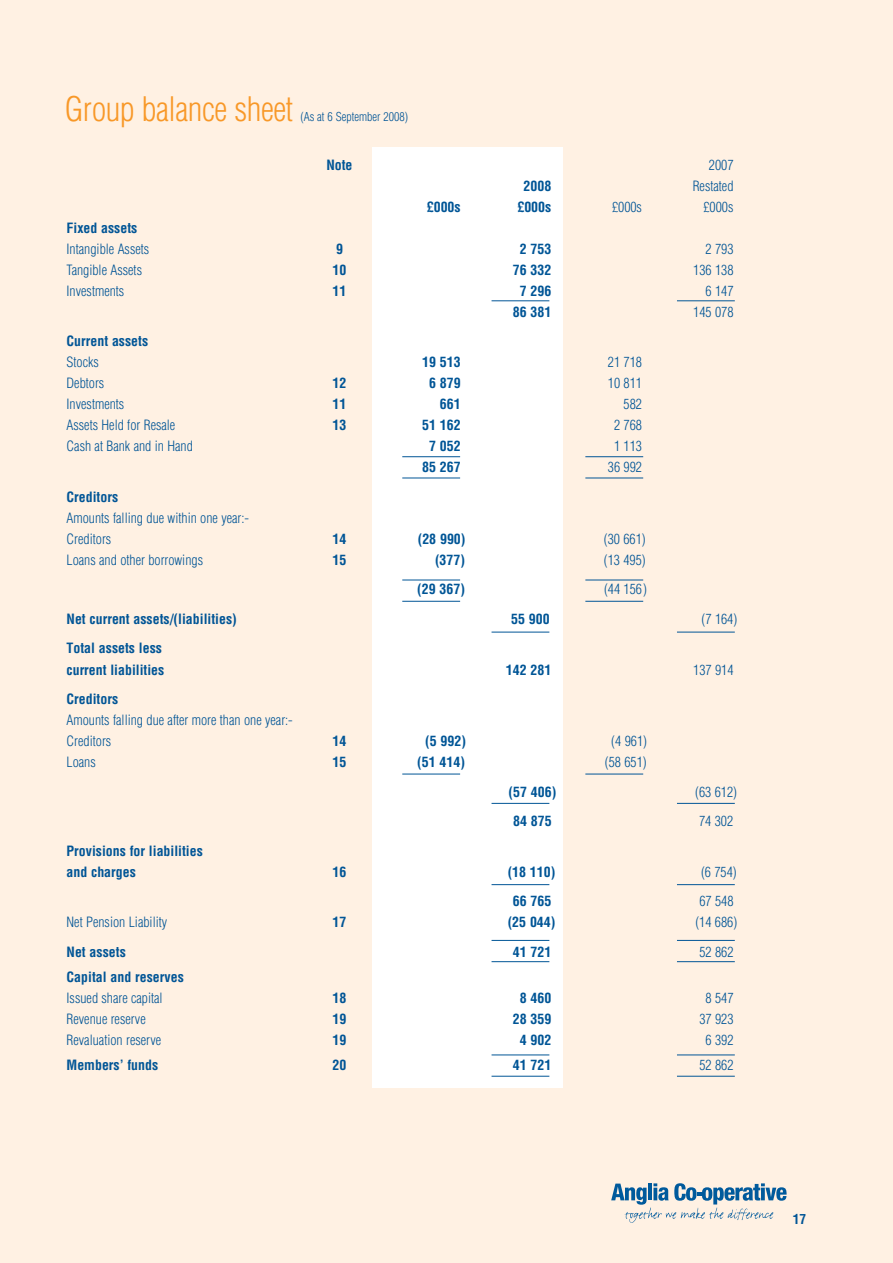
<style>
.page{position:relative;width:893px;height:1263px;background:#fff}
.page>*{position:absolute;margin:0;border:0;box-sizing:border-box;transform-origin:0 0}
.t1{font:300 condensed 33px "Helvetica";letter-spacing:-.015em;color:#f89828}
.t2{font:300 condensed 13.8px/21px "Helvetica";color:#005596}
.t3{font:700 condensed 13.8px/21px "Helvetica";color:#005596}
.t4{font:700 condensed 13.5px "Helvetica";color:#005596}
.t5{font:300 condensed 12px "Helvetica";color:#005596}
</style>
<div class="page">
<div style="left:0;top:1px;width:893px;height:1262px;background:#fff1e3"></div>
<div style="left:372px;top:147px;width:191px;height:941px;background:#fff"></div>
<svg style="left:611px;top:1183px;width:175px;height:40px"></svg>
<hr style="left:492px;top:632px;width:57px;height:1px;background:#005596">
<hr style="left:402px;top:456px;width:58px;height:1px;background:#005596">
<hr style="left:585px;top:456px;width:58px;height:1px;background:#005596">
<hr style="left:402px;top:580px;width:58px;height:1px;background:#005596">
<hr style="left:585px;top:580px;width:58px;height:1px;background:#005596">
<hr style="left:402px;top:601px;width:58px;height:1px;background:#005596">
<hr style="left:585px;top:601px;width:58px;height:1px;background:#005596">
<hr style="left:402px;top:774px;width:58px;height:1px;background:#005596">
<hr style="left:585px;top:774px;width:58px;height:1px;background:#005596">
<hr style="left:402px;top:478px;width:58px;height:1px;background:#005596">
<hr style="left:585px;top:478px;width:58px;height:1px;background:#005596">
<hr style="left:677px;top:632px;width:58px;height:1px;background:#005596">
<hr style="left:492px;top:300px;width:57px;height:1px;background:#005596">
<hr style="left:677px;top:300px;width:58px;height:1px;background:#005596">
<hr style="left:492px;top:803px;width:57px;height:1px;background:#005596">
<hr style="left:677px;top:803px;width:58px;height:1px;background:#005596">
<hr style="left:492px;top:884px;width:57px;height:1px;background:#005596">
<hr style="left:677px;top:884px;width:58px;height:1px;background:#005596">
<hr style="left:492px;top:940px;width:57px;height:1px;background:#005596">
<hr style="left:677px;top:940px;width:58px;height:1px;background:#005596">
<hr style="left:492px;top:961px;width:57px;height:1px;background:#005596">
<hr style="left:677px;top:961px;width:58px;height:1px;background:#005596">
<hr style="left:492px;top:1054px;width:57px;height:1px;background:#005596">
<hr style="left:677px;top:1054px;width:58px;height:1px;background:#005596">
<hr style="left:492px;top:1076px;width:57px;height:1px;background:#005596">
<hr style="left:677px;top:1076px;width:58px;height:1px;background:#005596">
<h1 class="t1" style="left:65px;top:96px;width:230px">Group balance sheet</h1>
<p class="t5" style="left:300px;top:112px;width:109px">(As at 6 September 2008)</p>
<p class="t3" style="left:326px;top:156px;width:28px">Note</p>
<p class="t2" style="left:709px;top:156px;width:26px">2007</p>
<p class="t3" style="left:524px;top:177px;width:29px">2008</p>
<p class="t2" style="left:693px;top:177px;width:42px">Restated</p>
<p class="t3" style="left:427px;top:198px;width:35px">£000s</p>
<p class="t3" style="left:517px;top:198px;width:35px">£000s</p>
<p class="t2" style="left:612px;top:198px;width:32px">£000s</p>
<p class="t2" style="left:703px;top:198px;width:32px">£000s</p>
<p class="t3" style="left:67px;top:219px;width:72px">Fixed assets</p>
<p class="t2" style="left:67px;top:240px;width:84px">Intangible Assets</p>
<p class="t3" style="left:336px;top:240px;width:8px">9</p>
<p class="t3" style="left:520px;top:240px;width:33px">2 753</p>
<p class="t2" style="left:705px;top:240px;width:30px">2 793</p>
<p class="t2" style="left:67px;top:261px;width:77px">Tangible Assets</p>
<p class="t3" style="left:333px;top:261px;width:15px">10</p>
<p class="t3" style="left:513px;top:261px;width:40px">76 332</p>
<p class="t2" style="left:693px;top:261px;width:42px">136 138</p>
<p class="t2" style="left:67px;top:282px;width:59px">Investments</p>
<p class="t3" style="left:333px;top:282px;width:15px">11</p>
<p class="t3" style="left:520px;top:282px;width:33px">7 296</p>
<p class="t2" style="left:705px;top:282px;width:30px">6 147</p>
<p class="t3" style="left:513px;top:303px;width:40px">86 381</p>
<p class="t2" style="left:693px;top:303px;width:42px">145 078</p>
<p class="t3" style="left:67px;top:332px;width:83px">Current assets</p>
<p class="t2" style="left:67px;top:353px;width:34px">Stocks</p>
<p class="t3" style="left:422px;top:353px;width:40px">19 513</p>
<p class="t2" style="left:608px;top:353px;width:36px">21 718</p>
<p class="t2" style="left:67px;top:374px;width:39px">Debtors</p>
<p class="t3" style="left:333px;top:374px;width:15px">12</p>
<p class="t3" style="left:429px;top:374px;width:33px">6 879</p>
<p class="t2" style="left:608px;top:374px;width:36px">10 811</p>
<p class="t2" style="left:67px;top:395px;width:59px">Investments</p>
<p class="t3" style="left:333px;top:395px;width:15px">11</p>
<p class="t3" style="left:440px;top:395px;width:22px">661</p>
<p class="t2" style="left:624px;top:395px;width:20px">582</p>
<p class="t2" style="left:67px;top:416px;width:110px">Assets Held for Resale</p>
<p class="t3" style="left:333px;top:416px;width:15px">13</p>
<p class="t3" style="left:422px;top:416px;width:40px">51 162</p>
<p class="t2" style="left:614px;top:416px;width:30px">2 768</p>
<p class="t2" style="left:67px;top:437px;width:128px">Cash at Bank and in Hand</p>
<p class="t3" style="left:429px;top:437px;width:33px">7 052</p>
<p class="t2" style="left:614px;top:437px;width:30px">1 113</p>
<p class="t3" style="left:422px;top:458px;width:40px">85 267</p>
<p class="t2" style="left:608px;top:458px;width:36px">36 992</p>
<p class="t3" style="left:67px;top:488px;width:53px">Creditors</p>
<p class="t2" style="left:67px;top:509px;width:184px">Amounts falling due within one year:-<br>Creditors</p>
<p class="t3" style="left:333px;top:530px;width:15px">14</p>
<p class="t3" style="left:418px;top:530px;width:49px">(28 990)</p>
<p class="t2" style="left:604px;top:530px;width:43px">(30 661)</p>
<p class="t2" style="left:67px;top:551px;width:138px">Loans and other borrowings</p>
<p class="t3" style="left:333px;top:551px;width:15px">15</p>
<p class="t3" style="left:435px;top:551px;width:32px">(377)</p>
<p class="t2" style="left:604px;top:551px;width:43px">(13 495)</p>
<p class="t3" style="left:417px;top:580px;width:49px">(29 367)</p>
<p class="t2" style="left:604px;top:580px;width:44px">(44 156)</p>
<p class="t3" style="left:67px;top:610px;width:172px">Net current assets/(liabilities)</p>
<p class="t3" style="left:511px;top:610px;width:40px">55 900</p>
<p class="t2" style="left:702px;top:610px;width:37px">(7 164)</p>
<p class="t3" style="left:67px;top:639px;width:99px">Total assets less current liabilities</p>
<p class="t3" style="left:506px;top:660px;width:47px">142 281</p>
<p class="t2" style="left:693px;top:660px;width:42px">137 914</p>
<p class="t3" style="left:67px;top:690px;width:53px">Creditors</p>
<p class="t2" style="left:67px;top:711px;width:228px">Amounts falling due after more than one year:-<br>Creditors</p>
<p class="t3" style="left:333px;top:732px;width:15px">14</p>
<p class="t3" style="left:425px;top:732px;width:42px">(5 992)</p>
<p class="t2" style="left:611px;top:732px;width:37px">(4 961)</p>
<p class="t2" style="left:67px;top:753px;width:31px">Loans</p>
<p class="t3" style="left:333px;top:753px;width:15px">15</p>
<p class="t3" style="left:417px;top:753px;width:49px">(51 414)</p>
<p class="t2" style="left:605px;top:753px;width:43px">(58 651)</p>
<p class="t3" style="left:509px;top:782px;width:49px">(57 406)</p>
<p class="t2" style="left:695px;top:782px;width:43px">(63 612)</p>
<p class="t3" style="left:513px;top:812px;width:40px">84 875</p>
<p class="t2" style="left:699px;top:812px;width:36px">74 302</p>
<p class="t3" style="left:67px;top:841px;width:138px">Provisions for liabilities and charges</p>
<p class="t3" style="left:333px;top:862px;width:15px">16</p>
<p class="t3" style="left:508px;top:862px;width:49px">(18 110)</p>
<p class="t2" style="left:701px;top:862px;width:37px">(6 754)</p>
<p class="t3" style="left:513px;top:892px;width:40px">66 765</p>
<p class="t2" style="left:699px;top:892px;width:36px">67 548</p>
<p class="t2" style="left:67px;top:913px;width:102px">Net Pension Liability</p>
<p class="t3" style="left:333px;top:913px;width:15px">17</p>
<p class="t3" style="left:508px;top:913px;width:49px">(25 044)</p>
<p class="t2" style="left:695px;top:913px;width:43px">(14 686)</p>
<p class="t3" style="left:67px;top:942px;width:61px">Net assets</p>
<p class="t3" style="left:513px;top:942px;width:40px">41 721</p>
<p class="t2" style="left:699px;top:942px;width:36px">52 862</p>
<p class="t3" style="left:67px;top:967px;width:119px">Capital and reserves</p>
<p class="t2" style="left:67px;top:988px;width:98px">Issued share capital</p>
<p class="t3" style="left:333px;top:988px;width:15px">18</p>
<p class="t3" style="left:520px;top:988px;width:33px">8 460</p>
<p class="t2" style="left:705px;top:988px;width:30px">8 547</p>
<p class="t2" style="left:67px;top:1009px;width:81px">Revenue reserve</p>
<p class="t3" style="left:333px;top:1009px;width:15px">19</p>
<p class="t3" style="left:513px;top:1009px;width:40px">28 359</p>
<p class="t2" style="left:699px;top:1009px;width:36px">37 923</p>
<p class="t2" style="left:67px;top:1030px;width:96px">Revaluation reserve</p>
<p class="t3" style="left:333px;top:1030px;width:15px">19</p>
<p class="t3" style="left:520px;top:1030px;width:33px">4 902</p>
<p class="t2" style="left:705px;top:1030px;width:30px">6 392</p>
<p class="t3" style="left:67px;top:1056px;width:93px">Members’ funds</p>
<p class="t3" style="left:333px;top:1056px;width:15px">20</p>
<p class="t3" style="left:513px;top:1056px;width:40px">41 721</p>
<p class="t2" style="left:699px;top:1056px;width:36px">52 862</p>
<p class="t4" style="left:793px;top:1214px;width:15px">17</p>
</div>
